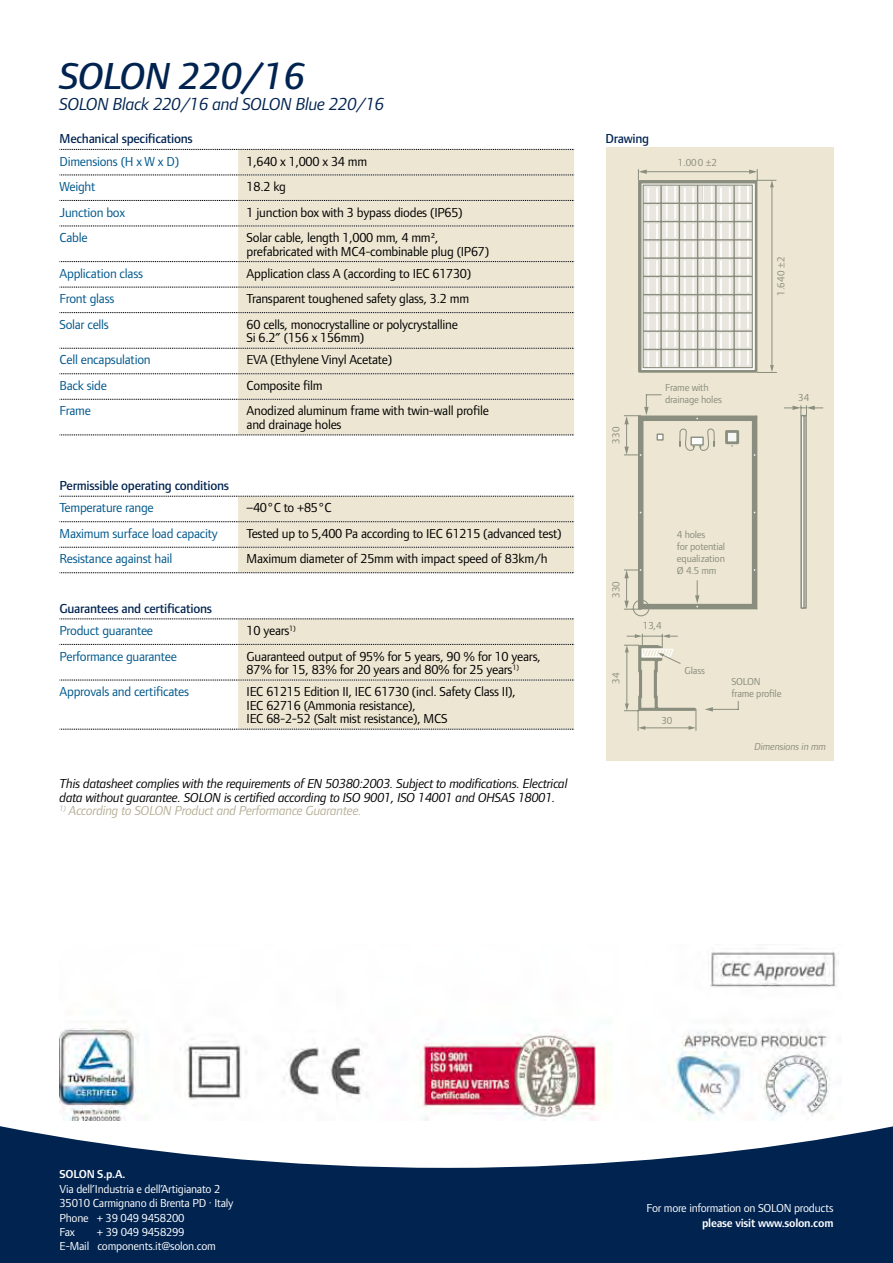
<style>
.page{position:relative;width:893px;height:1263px;background:#fff}
.page>*{position:absolute;margin:0;border:0;box-sizing:border-box;transform-origin:0 0}
.t1{font:39px "Foundry Form Sans OT2 Med Ita";letter-spacing:-.02em;color:#002350}
.t2{font:italic 18px "Foundry Form Sans OT2";letter-spacing:-.02em;color:#002350}
.t3{font:13.5px/13.5px "Foundry Form Sans OT2";letter-spacing:-.02em;color:#000}
.t4{font:13.5px "Foundry Form Sans OT2";letter-spacing:-.02em;color:#00588c}
.t5{font:italic 13.5px/13.5px "Foundry Form Sans OT2";letter-spacing:-.02em;color:#000}
.t6{font:500 13.5px "Foundry Form Sans OT2";letter-spacing:-.02em;color:#002350}
.t7{font:italic 13.5px "Foundry Form Sans OT2";letter-spacing:-.02em;color:#b6af96}
.t8{font:12px/14.4px "Foundry Form Sans OT2";letter-spacing:-.02em;color:#fff}
.t9{font:600 12px "Foundry Form Sans OT2";letter-spacing:-.02em;color:#fff}
.t10{font:10.5px/12px "Foundry Form Sans OT2";letter-spacing:-.02em;color:#8a8e7f}
.t11{font:italic 10.5px "Foundry Form Sans OT2";letter-spacing:-.02em;color:#8a8e7f}
</style>
<div class="page">
<div style="left:606px;top:147px;width:227px;height:614px;background:#ede6d2"></div>
<svg style="left:0;top:1126px;width:893px;height:137px;fill:#002350"></svg>
<div style="left:238px;top:150px;width:336px;height:285px;background:#ede6d2"></div>
<svg style="left:60px;top:149px;width:514px;height:1px"></svg>
<svg style="left:60px;top:175px;width:514px;height:1px"></svg>
<svg style="left:60px;top:200px;width:514px;height:1px"></svg>
<svg style="left:60px;top:226px;width:514px;height:1px"></svg>
<svg style="left:60px;top:261px;width:514px;height:1px"></svg>
<svg style="left:60px;top:287px;width:514px;height:1px"></svg>
<svg style="left:60px;top:312px;width:514px;height:1px"></svg>
<svg style="left:60px;top:348px;width:514px;height:1px"></svg>
<svg style="left:60px;top:373px;width:514px;height:1px"></svg>
<svg style="left:60px;top:399px;width:514px;height:1px"></svg>
<svg style="left:60px;top:435px;width:514px;height:1px"></svg>
<svg style="left:60px;top:496px;width:514px;height:77px"></svg>
<svg style="left:60px;top:619px;width:514px;height:111px"></svg>
<svg style="left:638px;top:169px;width:139px;height:204px"></svg>
<hr style="left:772px;top:187px;width:1px;height:179px;background:#8a8e7f">
<svg style="left:784px;top:406px;width:39px;height:203px"></svg>
<svg style="left:624px;top:634px;width:73px;height:96px"></svg>
<svg style="left:705px;top:701px;width:34px;height:10px"></svg>
<svg style="left:624px;top:395px;width:134px;height:221px"></svg>
<img style="left:60px;top:948px;width:779px;height:172px">
<h1 class="t1" style="left:60px;top:47px;width:247px">SOLON 220/16</h1>
<h2 class="t2" style="left:60px;top:92px;width:326px">SOLON Black 220/16 and SOLON Blue 220/16</h2>
<p class="t6" style="left:60px;top:129px;width:135px">Mechanical specifications</p>
<p class="t4" style="left:60px;top:151px;width:121px">Dimensions (H x W x D)</p>
<p class="t3" style="left:247px;top:153px;width:122px">1,640 x 1,000 x 34 mm</p>
<p class="t4" style="left:60px;top:177px;width:38px">Weight</p>
<p class="t3" style="left:247px;top:179px;width:41px">18.2 kg</p>
<p class="t4" style="left:60px;top:202px;width:67px">Junction box</p>
<p class="t3" style="left:247px;top:204px;width:218px">1 junction box with 3 bypass diodes (IP65)</p>
<p class="t4" style="left:60px;top:228px;width:30px">Cable</p>
<p class="t3" style="left:247px;top:230px;width:244px">Solar cable, length 1,000 mm, 4 mm², prefabricated with MC4-combinable plug (IP67)</p>
<p class="t4" style="left:60px;top:264px;width:85px">Application class</p>
<p class="t3" style="left:247px;top:266px;width:226px">Application class A (according to IEC 61730)</p>
<p class="t4" style="left:60px;top:289px;width:56px">Front glass</p>
<p class="t3" style="left:247px;top:291px;width:224px">Transparent toughened safety glass, 3.2 mm</p>
<p class="t4" style="left:60px;top:315px;width:51px">Solar cells</p>
<p class="t3" style="left:247px;top:317px;width:213px">60 cells, monocrystalline or polycrystalline<br>Si 6.2” (156 x 156mm)</p>
<p class="t4" style="left:60px;top:350px;width:93px">Cell encapsulation</p>
<p class="t3" style="left:247px;top:352px;width:147px">EVA (Ethylene Vinyl Acetate)</p>
<p class="t4" style="left:60px;top:376px;width:49px">Back side</p>
<p class="t3" style="left:247px;top:378px;width:77px">Composite film</p>
<p class="t4" style="left:60px;top:401px;width:33px">Frame</p>
<p class="t3" style="left:247px;top:403px;width:244px">Anodized aluminum frame with twin-wall profile and drainage holes</p>
<p class="t6" style="left:60px;top:476px;width:171px">Permissible operating conditions</p>
<p class="t4" style="left:60px;top:498px;width:96px">Temperature range</p>
<p class="t3" style="left:247px;top:500px;width:87px">–40°C to +85°C</p>
<p class="t4" style="left:60px;top:524px;width:160px">Maximum surface load capacity</p>
<p class="t3" style="left:247px;top:526px;width:317px">Tested up to 5,400 Pa according to IEC 61215 (advanced test)</p>
<p class="t4" style="left:60px;top:549px;width:114px">Resistance against hail</p>
<p class="t3" style="left:247px;top:551px;width:303px">Maximum diameter of 25mm with impact speed of 83km/h</p>
<p class="t6" style="left:60px;top:598px;width:154px">Guarantees and certifications</p>
<p class="t4" style="left:60px;top:621px;width:95px">Product guarantee</p>
<p class="t3" style="left:247px;top:623px;width:51px">10 years<sup>1)</sup></p>
<p class="t4" style="left:60px;top:646px;width:119px">Performance guarantee</p>
<p class="t3" style="left:247px;top:648px;width:296px">Guaranteed output of 95% for 5 years, 90 % for 10 years,<br>87% for 15, 83% for 20 years and 80% for 25 years<sup>1)</sup></p>
<p class="t4" style="left:60px;top:682px;width:131px">Approvals and certificates</p>
<p class="t3" style="left:247px;top:684px;width:271px">IEC 61215 Edition II, IEC 61730 (incl. Safety Class II),<br>IEC 62716 (Ammonia resistance),<br>IEC 68-2-52 (Salt mist resistance), MCS</p>
<p class="t5" style="left:60px;top:776px;width:510px">This datasheet complies with the requirements of EN 50380:2003. Subject to modifications. Electrical data without guarantee. SOLON is certified according to ISO 9001, ISO 14001 and OHSAS 18001.</p>
<p class="t7" style="left:60px;top:801px;width:304px"><sup>1)</sup> According to SOLON Product and Performance Guarantee.</p>
<p class="t6" style="left:605px;top:129px;width:45px">Drawing</p>
<p class="t10" style="left:678px;top:156px;width:41px">1.000 ±2</p>
<p class="t10" style="left:774px;top:296px;width:40px;rotate:-90deg">1.640 ±2</p>
<p class="t10" style="left:609px;top:444px;width:18px;rotate:-90deg">330</p>
<p class="t10" style="left:665px;top:380px;width:58px">Frame with drainage holes</p>
<p class="t10" style="left:798px;top:391px;width:13px">34</p>
<p class="t10" style="left:609px;top:598px;width:18px;rotate:-90deg">330</p>
<p class="t10" style="left:609px;top:684px;width:13px;rotate:-90deg">34</p>
<p class="t10" style="left:677px;top:528px;width:50px">4 holes<br>for potential equalization<br>Ø 4.5 mm</p>
<p class="t10" style="left:643px;top:619px;width:20px">13,4</p>
<p class="t10" style="left:685px;top:664px;width:22px">Glass</p>
<p class="t10" style="left:731px;top:675px;width:52px">SOLON frame profile</p>
<p class="t10" style="left:661px;top:714px;width:13px">30</p>
<p class="t11" style="left:754px;top:739px;width:73px">Dimensions in mm</p>
<p class="t9" style="left:60px;top:1166px;width:67px">SOLON S.p.A.</p>
<p class="t8" style="left:60px;top:1181px;width:176px">Via dell’Industria e dell’Artigianato 2<br>35010 Carmignano di Brenta PD · Italy<br>Phone + 39 049 9458200<br>Fax</p>
<p class="t8" style="left:60px;top:1224px;width:158px;text-align:center">+ 39 049 9458299<br>E-Mail components.it@solon.com</p>
<p class="t8" style="left:647px;top:1200px;width:188px">For more information on SOLON products</p>
<p class="t9" style="left:702px;top:1214px;width:133px">please visit www.solon.com</p>
</div>
